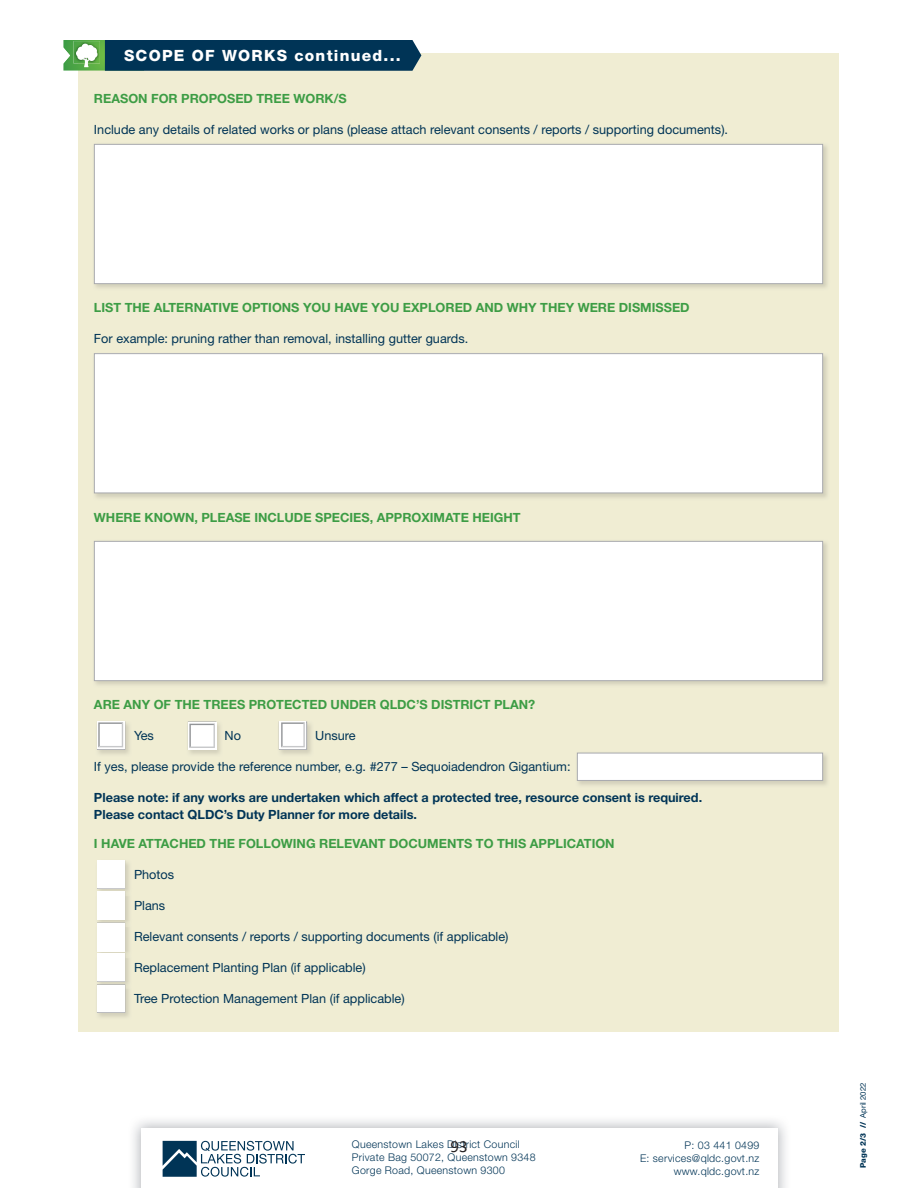
<style>
.page{position:relative;width:918px;height:1188px;background:#fff}
.page>*{position:absolute;margin:0;border:0;box-sizing:border-box;transform-origin:0 0}
.t1{font:16.95px "Calibri";color:#231f20}
.t2{font:800 15.45px "Helvetica Neue LT Std";letter-spacing:.08em;color:#fff}
.t3{font:12.75px "Helvetica Neue LT Std";color:#003456}
.t4{font:700 12.75px "Helvetica Neue LT Std";color:#3d9d45}
.t5{font:700 12.75px/17px "Helvetica Neue LT Std";color:#003456}
.t6{font:300 10.65px/12.8px "Helvetica Neue LT Std";letter-spacing:.025em;color:#003456}
.t7{font:800 7.8px "Helvetica Neue LT Std";color:#003456}
.s1{font-weight:400}
</style>
<div class="page">
<svg style="left:163px;top:1141px;width:142px;height:36px"></svg>
<div style="left:79px;top:53px;width:760px;height:979px;background:#f0edd3"></div>
<svg style="left:63px;top:40px;width:358px;height:31px"></svg>
<img style="left:93px;top:143px;width:734px;height:145px">
<div style="left:94px;top:144px;width:729px;height:140px;background:#fff"></div>
<div style="left:94px;top:144px;width:729px;height:140px;border:1px solid #a8a9ad"></div>
<img style="left:93px;top:353px;width:734px;height:145px">
<div style="left:94px;top:354px;width:729px;height:139px;background:#fff"></div>
<div style="left:94px;top:353px;width:729px;height:140px;border:1px solid #a8a9ad"></div>
<img style="left:93px;top:540px;width:734px;height:145px">
<div style="left:94px;top:541px;width:729px;height:140px;background:#fff"></div>
<div style="left:94px;top:541px;width:729px;height:140px;border:1px solid #a8a9ad"></div>
<img style="left:187px;top:721px;width:33px;height:33px">
<img style="left:187px;top:731px;width:33px;height:9px">
<img style="left:576px;top:752px;width:251px;height:33px">
<div style="left:577px;top:753px;width:246px;height:27px;background:#fff"></div>
<div style="left:577px;top:753px;width:246px;height:28px;border:1px solid #a8a9ad"></div>
<img style="left:98px;top:721px;width:31px;height:33px">
<div style="left:97px;top:722px;width:28px;height:28px;border:1px solid #a8a9ad"></div>
<img style="left:278px;top:721px;width:33px;height:33px">
<img style="left:278px;top:731px;width:33px;height:9px">
<div style="left:279px;top:722px;width:28px;height:28px;border:1px solid #a8a9ad"></div>
<img style="left:97px;top:860px;width:32px;height:30px">
<img style="left:125px;top:890px;width:6px;height:6px">
<img style="left:125px;top:921px;width:6px;height:6px">
<img style="left:125px;top:952px;width:6px;height:6px">
<svg style="left:97px;top:888px;width:28px;height:94px"></svg>
<img style="left:98px;top:989px;width:31px;height:28px">
<img style="left:96px;top:983px;width:35px;height:6px">
<div style="left:97px;top:985px;width:28px;height:28px;border:1px solid #a8a9ad"></div>
<div style="left:97px;top:721px;width:28px;height:28px;background:#f5f5f5"></div>
<svg style="left:98px;top:722px;width:25px;height:25px"></svg>
<div style="left:188px;top:722px;width:28px;height:27px;background:#dddedf"></div>
<svg style="left:189px;top:724px;width:26px;height:24px"></svg>
<div style="left:280px;top:721px;width:26px;height:28px;background:#ebebec"></div>
<svg style="left:281px;top:722px;width:24px;height:25px"></svg>
<div style="left:97px;top:861px;width:28px;height:27px;background:#fff"></div>
<div style="left:97px;top:891px;width:28px;height:28px;background:#fff"></div>
<div style="left:97px;top:923px;width:28px;height:28px;background:#fff"></div>
<div style="left:97px;top:954px;width:28px;height:27px;background:#fff"></div>
<div style="left:97px;top:985px;width:28px;height:27px;background:#fff"></div>
<p class="t2" style="left:124px;top:50px;width:278px">SCOPE OF WORKS continued...</p>
<p class="t4" style="left:94px;top:94px;width:254px">REASON FOR PROPOSED TREE WORK/S</p>
<p class="t3" style="left:94px;top:125px;width:636px">Include any details of related works or plans (please attach relevant consents / reports / supporting documents).</p>
<p class="t4" style="left:94px;top:303px;width:597px">LIST THE ALTERNATIVE OPTIONS YOU HAVE YOU EXPLORED AND WHY THEY WERE DISMISSED</p>
<p class="t3" style="left:94px;top:334px;width:376px">For example: pruning rather than removal, installing gutter guards.</p>
<p class="t4" style="left:94px;top:512px;width:428px">WHERE KNOWN, PLEASE INCLUDE SPECIES, APPROXIMATE HEIGHT</p>
<p class="t4" style="left:94px;top:700px;width:443px">ARE ANY OF THE TREES PROTECTED UNDER QLDC’S DISTRICT PLAN?</p>
<p class="t3" style="left:134px;top:731px;width:21px">Yes</p>
<p class="t3" style="left:225px;top:731px;width:18px">No</p>
<p class="t3" style="left:315px;top:731px;width:42px">Unsure</p>
<p class="t3" style="left:94px;top:762px;width:478px">If yes, please provide the reference number, e.g. #277 – Sequoiadendron Gigantium:</p>
<p class="t5" style="left:94px;top:790px;width:610px">Please note: if any works are undertaken which affect a protected tree, resource consent is required.<br>Please contact QLDC’s Duty Planner for more details.</p>
<p class="t4" style="left:94px;top:839px;width:522px">I HAVE ATTACHED THE FOLLOWING RELEVANT DOCUMENTS TO THIS APPLICATION</p>
<p class="t3" style="left:134px;top:870px;width:42px">Photos</p>
<p class="t3" style="left:134px;top:901px;width:33px">Plans</p>
<p class="t3" style="left:134px;top:932px;width:376px">Relevant consents / reports / supporting documents (if applicable)</p>
<p class="t3" style="left:134px;top:963px;width:233px">Replacement Planting Plan (if applicable)</p>
<p class="t3" style="left:134px;top:994px;width:272px">Tree Protection Management Plan (if applicable)</p>
<p class="t6" style="left:352px;top:1139px;width:185px">Queenstown Lakes District Council<br>Private Bag 50072, Queenstown 9348<br>Gorge Road, Queenstown 9300</p>
<p class="t6" style="left:640px;top:1140px;width:121px;text-align:right">P: 03 441 0499<br>E: services@qldc.govt.nz www.qldc.govt.nz</p>
<h1 class="t1" style="left:450px;top:1139px;width:19px">93</h1>
<p class="t7" style="left:860px;top:1168px;width:87px;rotate:-90deg">Page 2/3 // <span class="s1">April 2022</span></p>
</div>
